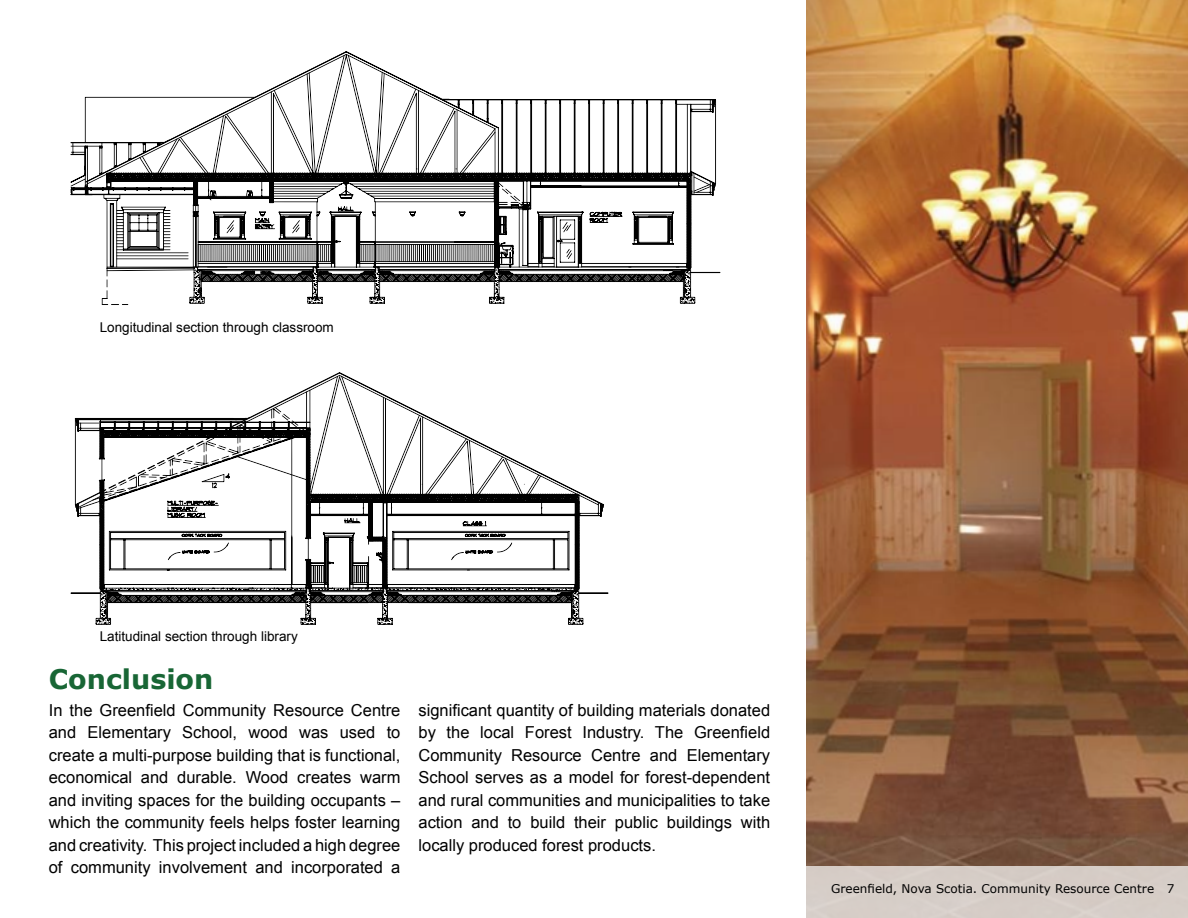
<style>
.page{position:relative;width:1188px;height:918px;background:#fff}
.page>*{position:absolute;margin:0;border:0;box-sizing:border-box;transform-origin:0 0}
.t1{font:700 27px "Verdana";color:#186635}
.t2{font:16.5px/22.5px "Arial";color:#000;text-align:justify}
.t3{font:13.5px "Arial";color:#000}
.t4{font:12px "Verdana";color:#000}
</style>
<div class="page">
<img style="left:806px;top:0;width:382px;height:866px">
<div style="left:68px;top:49px;width:655px;height:580px;background:#000;opacity:.5"></div>
<div style="left:806px;top:866px;width:382px;height:52px;background:#d6cdc7"></div>
<p class="t3" style="left:100px;top:318px;width:236px">Longitudinal section through classroom</p>
<p class="t3" style="left:100px;top:628px;width:200px">Latitudinal section through library</p>
<h1 class="t1" style="left:49px;top:662px;width:166px">Conclusion</h1>
<p class="t2" style="left:49px;top:699px;width:353px">In the Greenfield Community Resource Centre and Elementary School, wood was used to create a multi-purpose building that is functional, economical and durable. Wood creates warm and inviting spaces for the building occupants – which the community feels helps foster learning and creativity. This project included a high degree of community involvement and incorporated a</p>
<p class="t2" style="left:418px;top:699px;width:353px">significant quantity of building materials donated by the local Forest Industry. The Greenfield Community Resource Centre and Elementary School serves as a model for forest-dependent and rural communities and municipalities to take action and to build their public buildings with locally produced forest products.</p>
<p class="t4" style="left:831px;top:881px;width:345px">Greenfield, Nova Scotia. Community Resource Centre 7</p>
</div>
